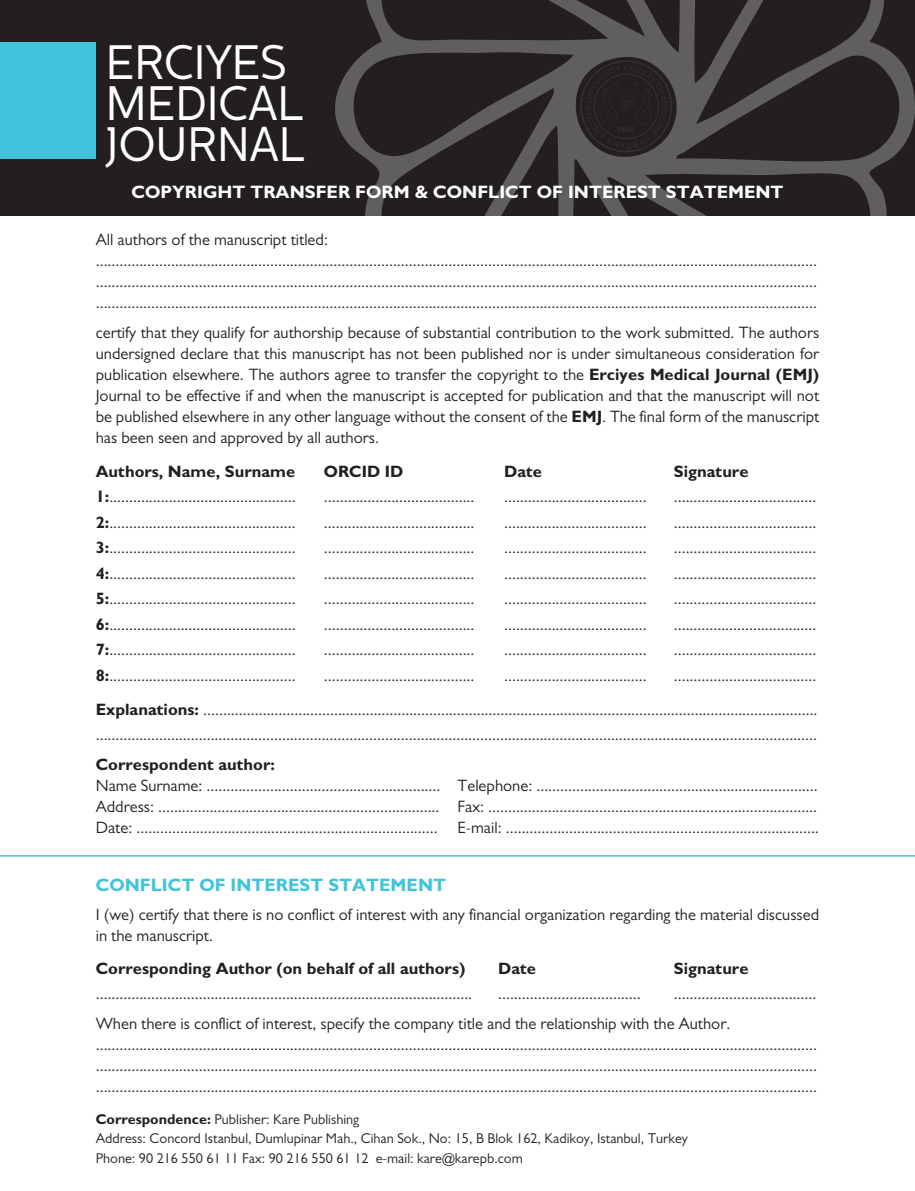
<style>
.page{position:relative;width:915px;height:1191px;background:#fff}
.page>*{position:absolute;margin:0;border:0;box-sizing:border-box;transform-origin:0 0}
.t1{font:48.3px/41.1px "Centrale Sans";letter-spacing:-.015em;color:#fff;scale:.94 1}
.t2{font:700 18px "Gill Sans MT Pro";color:#fff}
.t3{font:700 18px "Gill Sans MT Pro";color:#42c3dc}
.t4{font:16.5px/21px "Gill Sans MT Pro";color:#231f20}
.t5{font:700 16.5px "Gill Sans MT Pro";color:#231f20}
.t6{font:14.25px/19.5px "Gill Sans MT Pro";color:#231f20}
.s1{font-weight:700}
</style>
<div class="page">
<hr style="left:0;top:855px;width:914px;height:1px;background:#42c3dc">
<div style="left:0;top:0;width:914px;height:216px;background:#231f20"></div>
<svg style="left:335px;top:0;width:579px;height:216px"></svg>
<svg style="left:580px;top:60px;width:92px;height:92px"></svg>
<div style="left:0;top:43px;width:96px;height:116px;background:#42c3dc"></div>
<h1 class="t1" style="left:106px;top:41px;width:213px">ERCIYES<br>MEDICAL<br>JOURNAL</h1>
<p class="t2" style="left:131px;top:181px;width:653px">COPYRIGHT TRANSFER FORM &amp; CONFLICT OF INTEREST STATEMENT</p>
<p class="t4" style="left:96px;top:229px;width:722px">All authors of the manuscript titled: ...................................................................................................................................................................................... ...................................................................................................................................................................................... ......................................................................................................................................................................................</p>
<p class="t4" style="left:96px;top:322px;width:724px;text-align:justify">certify that they qualify for authorship because of substantial contribution to the work submitted. The authors undersigned declare that this manuscript has not been published nor is under simultaneous consideration for publication elsewhere. The authors agree to transfer the copyright to the <span class="s1">Erciyes Medical Journal (EMJ)<br></span>Journal to be effective if and when the manuscript is accepted for publication and that the manuscript will not be published elsewhere in any other language without the consent of the <span class="s1">EMJ</span>. The final form of the manuscript has been seen and approved by all authors.</p>
<p class="t5" style="left:96px;top:461px;width:201px">Authors, Name, Surname</p>
<p class="t5" style="left:324px;top:461px;width:81px">ORCID ID</p>
<p class="t5" style="left:504px;top:461px;width:40px">Date</p>
<p class="t5" style="left:673px;top:461px;width:76px">Signature</p>
<p class="t4" style="left:96px;top:486px;width:201px"><span class="s1">1:</span>...............................................</p>
<p class="t4" style="left:324px;top:486px;width:152px">......................................</p>
<p class="t4" style="left:504px;top:486px;width:144px">....................................</p>
<p class="t4" style="left:673px;top:486px;width:144px">....................................</p>
<p class="t4" style="left:96px;top:512px;width:201px"><span class="s1">2:</span>...............................................</p>
<p class="t4" style="left:324px;top:512px;width:152px">......................................</p>
<p class="t4" style="left:504px;top:512px;width:144px">....................................</p>
<p class="t4" style="left:673px;top:512px;width:144px">....................................</p>
<p class="t4" style="left:96px;top:537px;width:201px"><span class="s1">3:</span>...............................................</p>
<p class="t4" style="left:324px;top:537px;width:152px">......................................</p>
<p class="t4" style="left:504px;top:537px;width:144px">....................................</p>
<p class="t4" style="left:673px;top:537px;width:144px">....................................</p>
<p class="t4" style="left:96px;top:563px;width:201px"><span class="s1">4:</span>...............................................</p>
<p class="t4" style="left:324px;top:563px;width:152px">......................................</p>
<p class="t4" style="left:504px;top:563px;width:144px">....................................</p>
<p class="t4" style="left:673px;top:563px;width:144px">....................................</p>
<p class="t4" style="left:96px;top:588px;width:201px"><span class="s1">5:</span>...............................................</p>
<p class="t4" style="left:324px;top:588px;width:152px">......................................</p>
<p class="t4" style="left:504px;top:588px;width:144px">....................................</p>
<p class="t4" style="left:673px;top:588px;width:144px">....................................</p>
<p class="t4" style="left:96px;top:614px;width:201px"><span class="s1">6:</span>...............................................</p>
<p class="t4" style="left:324px;top:614px;width:152px">......................................</p>
<p class="t4" style="left:504px;top:614px;width:144px">....................................</p>
<p class="t4" style="left:673px;top:614px;width:144px">....................................</p>
<p class="t4" style="left:96px;top:639px;width:201px"><span class="s1">7:</span>...............................................</p>
<p class="t4" style="left:324px;top:639px;width:152px">......................................</p>
<p class="t4" style="left:504px;top:639px;width:144px">....................................</p>
<p class="t4" style="left:673px;top:639px;width:144px">....................................</p>
<p class="t4" style="left:96px;top:665px;width:201px"><span class="s1">8:</span>...............................................</p>
<p class="t4" style="left:324px;top:665px;width:152px">......................................</p>
<p class="t4" style="left:504px;top:665px;width:144px">....................................</p>
<p class="t4" style="left:96px;top:658px;width:723px;line-height:34px;text-align:right">....................................<br><span class="s1">Explanations:</span> ...........................................................................................................................................................</p>
<p class="t4" style="left:96px;top:724px;width:722px">......................................................................................................................................................................................</p>
<p class="t5" style="left:96px;top:754px;width:180px">Correspondent author:</p>
<p class="t4" style="left:96px;top:775px;width:724px;text-align:justify">Name Surname: ........................................................... Telephone: .......................................................................<br>Address: ....................................................................... Fax: ...................................................................................<br>Date: ............................................................................ E-mail: ...............................................................................</p>
<p class="t3" style="left:96px;top:873px;width:352px">CONFLICT OF INTEREST STATEMENT</p>
<p class="t4" style="left:96px;top:904px;width:724px">I (we) certify that there is no conflict of interest with any financial organization regarding the material discussed in the manuscript.</p>
<p class="t5" style="left:96px;top:958px;width:371px">Corresponding Author (on behalf of all authors)</p>
<p class="t5" style="left:498px;top:958px;width:40px">Date</p>
<p class="t5" style="left:673px;top:958px;width:76px">Signature</p>
<p class="t4" style="left:96px;top:983px;width:378px">...............................................................................................</p>
<p class="t4" style="left:498px;top:983px;width:144px">....................................</p>
<p class="t4" style="left:96px;top:979px;width:722px;line-height:29.5px;text-indent:578px">....................................<br>When there is conflict of interest, specify the company title and the relationship with the Author.</p>
<p class="t4" style="left:96px;top:1033px;width:722px;text-align:justify">...................................................................................................................................................................................... ...................................................................................................................................................................................... ......................................................................................................................................................................................</p>
<p class="t6" style="left:96px;top:1108px;width:593px"><span class="s1">Correspondence:</span> Publisher: Kare Publishing<br>Address: Concord Istanbul, Dumlupinar Mah., Cihan Sok., No: 15, B Blok 162, Kadikoy, Istanbul, Turkey<br>Phone: 90 216 550 61 11 Fax: 90 216 550 61 12 e-mail: kare@karepb.com</p>
</div>
